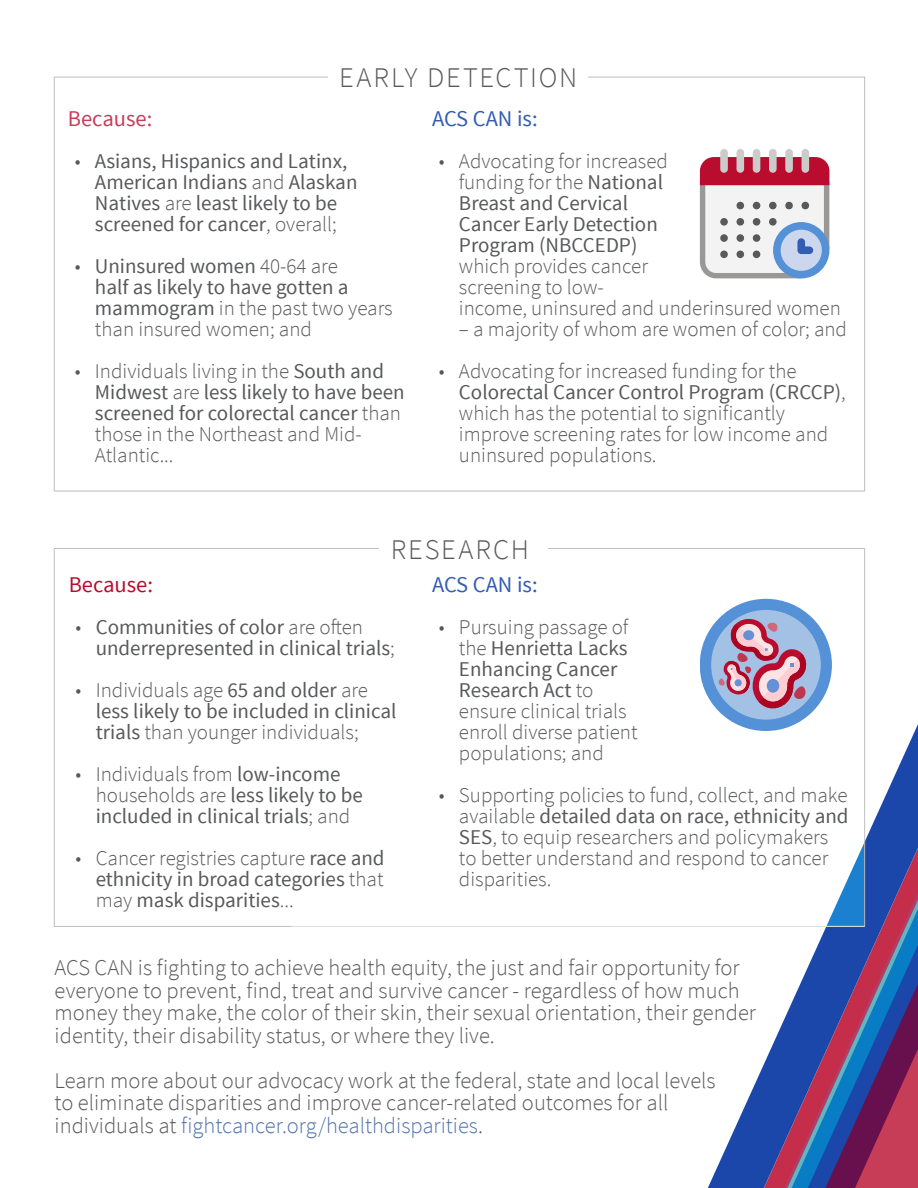
<style>
.page{position:relative;width:918px;height:1188px;background:#fff}
.page>*{position:absolute;margin:0;border:0;box-sizing:border-box;transform-origin:0 0}
.t1{font:300 28.5px "Source Sans Pro";letter-spacing:.06em;color:#58595b}
.t2{font:300 22.5px/22.5px "Source Sans Pro";color:#58595b}
.t3{font:22.5px "Source Sans Pro";color:#335cb3}
.t4{font:22.5px "Source Sans Pro";color:#ba0c2e}
.t5{font:22.5px "Source Sans Pro";color:#c83d58}
.t6{font:300 21px/21px "Source Sans Pro";color:#58595b}
.t7{font:21px/21px "Source Sans Pro";color:#58595b}
.s1{font-weight:300}
.s2{font-weight:400}
.s3{color:#4f73ad}
</style>
<div class="page">
<svg style="left:708px;top:609px;width:210px;height:579px"></svg>
<div style="left:291px;top:595px;width:573px;height:332px;background:#fff"></div>
<svg style="left:699px;top:157px;width:131px;height:122px"></svg>
<div style="left:737px;top:149px;width:7px;height:24px;background:#cccbc9;border-radius:4px"></div>
<div style="left:720px;top:149px;width:8px;height:24px;background:#cccbc9;border-radius:4px"></div>
<div style="left:769px;top:149px;width:8px;height:24px;background:#cccbc9;border-radius:4px"></div>
<div style="left:753px;top:149px;width:7px;height:24px;background:#cccbc9;border-radius:4px"></div>
<div style="left:802px;top:149px;width:7px;height:24px;background:#cccbc9;border-radius:4px"></div>
<div style="left:785px;top:149px;width:8px;height:24px;background:#cccbc9;border-radius:4px"></div>
<svg style="left:700px;top:599px;width:132px;height:132px"></svg>
<h1 class="t1" style="left:339px;top:60px;width:240px">EARLY DETECTION</h1>
<p class="t5" style="left:68px;top:105px;width:86px">Because:</p>
<p class="t7" style="left:95px;top:151px;width:264px;text-indent:-20px"><span class="s1">•</span> Asians, Hispanics and Latinx,<br>American Indians <span class="s1">and</span> Alaskan<br>Natives <span class="s1">are</span> least likely to be screened for cancer<span class="s1">, overall;</span></p>
<p class="t7" style="left:95px;top:256px;width:299px;text-indent:-20px"><span class="s1">•</span> Uninsured women <span class="s1">40-64 are<br></span>half as likely to have gotten a mammogram <span class="s1">in the past two years than insured women; and</span></p>
<p class="t6" style="left:95px;top:361px;width:311px;text-indent:-20px">• Individuals living in the <span class="s2">South and<br>Midwest</span> are <span class="s2">less likely to have been screened for colorectal cancer</span> than those in the Northeast and Mid-<br>Atlantic...</p>
<p class="t3" style="left:432px;top:105px;width:107px">ACS CAN is:</p>
<p class="t7" style="left:459px;top:151px;width:211px;text-indent:-20px"><span class="s1">• Advocating for increased funding for the</span> National<br>Breast and Cervical<br>Cancer Early Detection<br>Program (NBCCEDP)</p>
<p class="t6" style="left:459px;top:256px;width:383px">which provides cancer<br>screening to low-<br>income, uninsured and underinsured women</p>
<p class="t6" style="left:459px;top:319px;width:390px">– a majority of whom are women of color; and</p>
<p class="t6" style="left:459px;top:361px;width:388px;text-indent:-20px">• Advocating for increased funding for the <span class="s2">Colorectal Cancer Control Program (CRCCP)</span>, which has the potential to significantly improve screening rates for low income and uninsured populations.</p>
<h1 class="t1" style="left:391px;top:532px;width:140px">RESEARCH</h1>
<p class="t3" style="left:432px;top:570px;width:107px">ACS CAN is:</p>
<p class="t6" style="left:459px;top:616px;width:180px;text-indent:-20px">• Pursuing passage of the <span class="s2">Henrietta Lacks<br>Enhancing Cancer<br>Research Act</span> to ensure clinical trials enroll diverse patient populations; and</p>
<p class="t6" style="left:459px;top:784px;width:391px;text-indent:-20px">• Supporting policies to fund, collect, and make available <span class="s2">detailed data on race, ethnicity and SES</span>, to equip researchers and policymakers to better understand and respond to cancer disparities.</p>
<p class="t4" style="left:69px;top:570px;width:86px">Because:</p>
<p class="t7" style="left:96px;top:617px;width:301px;text-indent:-20px"><span class="s1">•</span> Communities of color <span class="s1">are often </span>underrepresented in clinical trials<span class="s1">;</span></p>
<p class="t7" style="left:96px;top:680px;width:302px;text-indent:-20px"><span class="s1">• Individuals age</span> 65 and older <span class="s1">are </span>less likely to be included in clinical trials <span class="s1">than younger individuals;</span></p>
<p class="t7" style="left:96px;top:764px;width:269px;text-indent:-20px"><span class="s1">• Individuals from</span> low-income <span class="s1">households are</span> less likely to be included in clinical trials<span class="s1">; and</span></p>
<p class="t7" style="left:96px;top:848px;width:290px;text-align:justify;text-indent:-20px"><span class="s1">• Cancer registries capture</span> race and ethnicity in broad categories <span class="s1">that may</span> mask disparities<span class="s1">...</span></p>
<p class="t2" style="left:55px;top:956px;width:703px">ACS CAN is fighting to achieve health equity, the just and fair opportunity for everyone to prevent, find, treat and survive cancer - regardless of how much money they make, the color of their skin, their sexual orientation, their gender identity, their disability status, or where they live.</p>
<p class="t2" style="left:55px;top:1069px;width:663px">Learn more about our advocacy work at the federal, state and local levels to eliminate disparities and improve cancer-related outcomes for all individuals at <span class="s3">fightcancer.org/healthdisparities</span>.</p>
</div>
